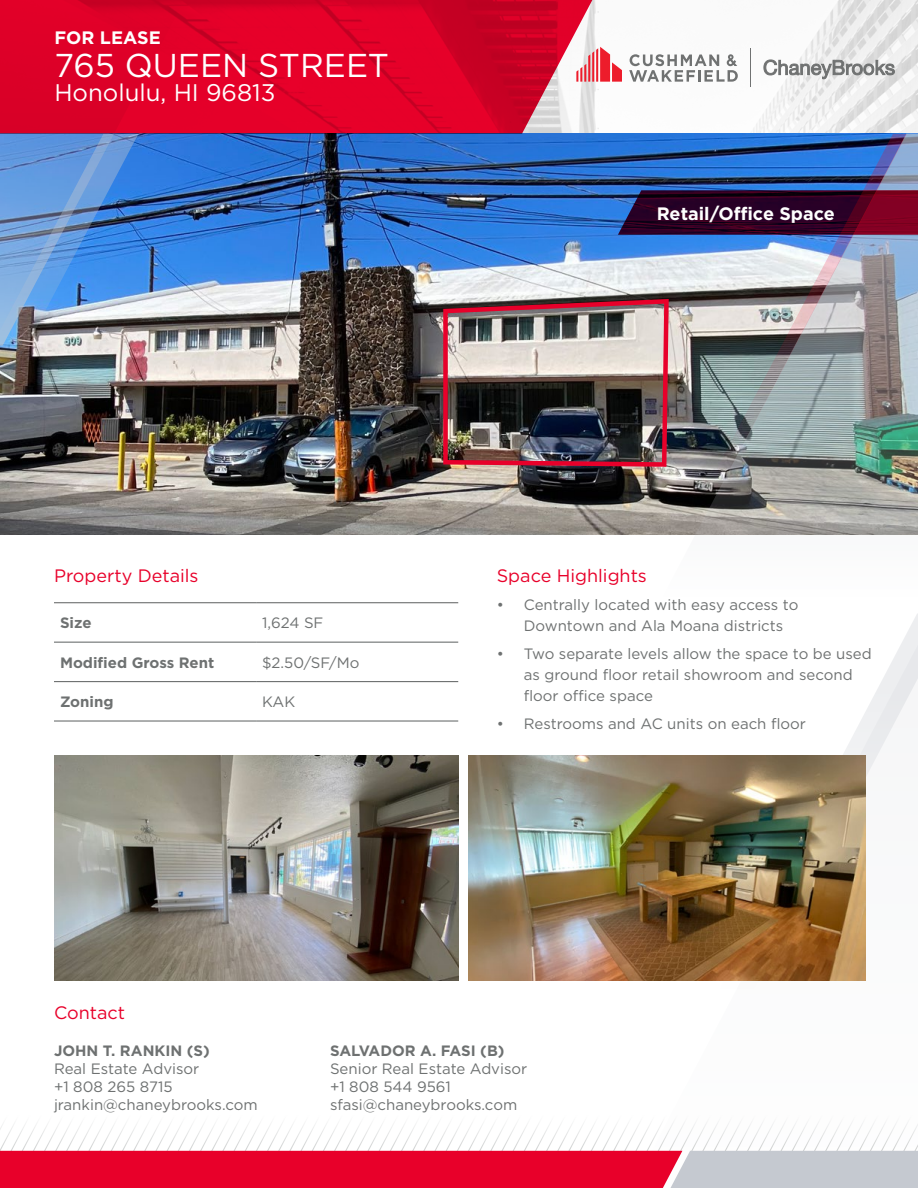
<style>
.page{position:relative;width:918px;height:1188px;background:#fff}
.page>*{position:absolute;margin:0;border:0;box-sizing:border-box;transform-origin:0 0}
.t1{font:33px "Gotham";color:#fff}
.t2{font:24px "Gotham";color:#fff}
.t3{font:18px "Gotham";color:#e8002a}
.t4{font:700 18px "Gotham";color:#fff}
.t5{font:15px/18px "Gotham";color:#6e7171}
.t6{font:700 15px "Gotham";color:#6e7171}
</style>
<div class="page">
<svg style="left:0;top:1123px;width:611px;height:28px"></svg>
<svg style="left:611px;top:980px;width:307px;height:171px"></svg>
<img style="left:592px;top:0;width:326px;height:134px">
<img style="left:0;top:134px;width:654px;height:401px">
<img style="left:138px;top:134px;width:50px;height:212px">
<svg style="left:0;top:0;width:592px;height:134px;background:#dc0c32"></svg>
<svg style="left:0;top:1151px;width:918px;height:37px;background:#df3656"></svg>
<img style="left:654px;top:134px;width:264px;height:401px">
<img style="left:702px;top:134px;width:205px;height:363px">
<svg style="left:618px;top:190px;width:300px;height:45px;background:#3a062a"></svg>
<img style="left:0;top:134px;width:138px;height:268px">
<svg style="left:711px;top:614px;width:207px;height:390px"></svg>
<img style="left:441px;top:297px;width:230px;height:172px">
<hr style="left:54px;top:602px;width:202px;height:1px;background:#6e7171">
<hr style="left:256px;top:602px;width:202px;height:1px;background:#6e7171">
<hr style="left:54px;top:642px;width:202px;height:1px;background:#6e7171">
<hr style="left:256px;top:642px;width:202px;height:1px;background:#6e7171">
<hr style="left:54px;top:681px;width:202px;height:1px;background:#6e7171">
<hr style="left:256px;top:681px;width:202px;height:1px;background:#6e7171">
<hr style="left:54px;top:720px;width:202px;height:2px;background:#6e7171">
<hr style="left:256px;top:720px;width:202px;height:2px;background:#6e7171">
<img style="left:54px;top:755px;width:404px;height:225px">
<img style="left:468px;top:755px;width:397px;height:225px">
<hr style="left:750px;top:48px;width:1px;height:39px;background:#707272">
<svg style="left:576px;top:47px;width:46px;height:35px"></svg>
<svg style="left:629px;top:54px;width:109px;height:28px"></svg>
<svg style="left:763px;top:59px;width:132px;height:21px"></svg>
<p class="t4" style="left:54px;top:26px;width:108px">FOR LEASE</p>
<h1 class="t1" style="left:54px;top:45px;width:336px">765 QUEEN STREET</h1>
<h2 class="t2" style="left:54px;top:78px;width:223px">Honolulu, HI 96813</h2>
<p class="t4" style="left:657px;top:201px;width:179px">Retail/Office Space</p>
<p class="t3" style="left:54px;top:564px;width:146px">Property Details</p>
<p class="t6" style="left:60px;top:613px;width:33px">Size</p>
<p class="t5" style="left:262px;top:614px;width:63px">1,624 SF</p>
<p class="t6" style="left:60px;top:653px;width:156px">Modified Gross Rent</p>
<p class="t5" style="left:262px;top:653px;width:99px">$2.50/SF/Mo</p>
<p class="t6" style="left:60px;top:692px;width:55px">Zoning</p>
<p class="t5" style="left:262px;top:693px;width:35px">KAK</p>
<p class="t3" style="left:54px;top:1001px;width:73px">Contact</p>
<p class="t3" style="left:497px;top:564px;width:152px">Space Highlights</p>
<p class="t5" style="left:524px;top:594px;width:276px;line-height:21.1px;text-indent:-27px">• Centrally located with easy access to<br>Downtown and Ala Moana districts</p>
<p class="t5" style="left:524px;top:643px;width:349px;line-height:21.1px;text-indent:-27px">• Two separate levels allow the space to be used as ground floor retail showroom and second floor office space</p>
<p class="t5" style="left:497px;top:715px;width:311px">• Restrooms and AC units on each floor</p>
<p class="t6" style="left:54px;top:1041px;width:157px">JOHN T. RANKIN (S)</p>
<p class="t5" style="left:54px;top:1060px;width:205px">Real Estate Advisor<br>+1 808 265 8715 jrankin@chaneybrooks.com</p>
<p class="t6" style="left:330px;top:1041px;width:176px">SALVADOR A. FASI (B)</p>
<p class="t5" style="left:330px;top:1060px;width:199px">Senior Real Estate Advisor +1 808 544 9561 sfasi@chaneybrooks.com</p>
</div>
